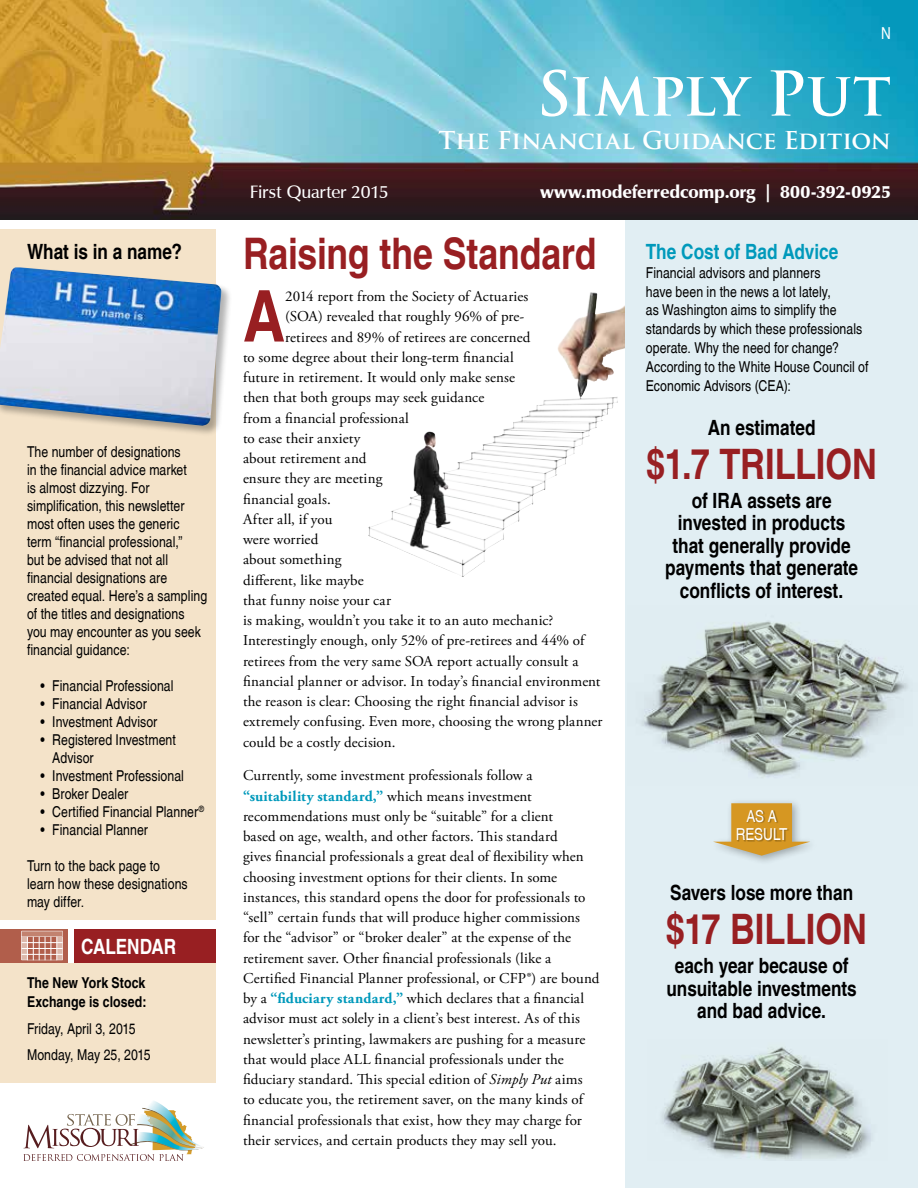
<style>
.page{position:relative;width:918px;height:1188px;background:#fff}
.page>*{position:absolute;margin:0;border:0;box-sizing:border-box;transform-origin:0 0}
.t1{font:700 condensed 71.4px "Helvetica Com";color:#981f22}
.t2{font:700 60px "Trajan Pro";letter-spacing:.005em;color:#fff}
.t3{font:700 condensed 43.5px "Helvetica Com";letter-spacing:-.005em;color:#981f22}
.t4{font:700 condensed 42px "Helvetica Com";letter-spacing:-.005em;color:#981f22}
.t5{font:700 24px "Trajan Pro";letter-spacing:-.01em;color:#fff}
.t6{font:700 condensed 21px/22.5px "Helvetica Com";color:#000;text-align:center}
.t7{font:700 condensed 21px "Helvetica Com";letter-spacing:-.005em;color:#fff}
.t8{font:900 18px "Zapf Humanist 601 BT";letter-spacing:-.01em;color:#fff}
.t9{font:600 18px "Zapf Humanist 601 BT";letter-spacing:-.015em;color:#fff}
.t10{font:condensed 16.5px/18px "Helvetica Com";letter-spacing:-.01em;color:#fff;text-align:center}
.t11{font:15px/20.2px "Adobe Garamond Pro";letter-spacing:.01em;color:#000}
.t12{font:condensed 15px/18px "Helvetica Com";letter-spacing:.005em;color:#000}
.t13{font:700 condensed 15px/19.5px "Helvetica Com";letter-spacing:.005em;color:#000}
.s1{font-weight:700;color:#09b}
.s2{font-style:italic}
</style>
<div class="page">
<img style="left:368px;top:295px;width:222px;height:247px">
<div style="left:0;top:230px;width:216px;height:690px;background:#f4e3c9"></div>
<svg style="left:23px;top:1101px;width:181px;height:60px"></svg>
<img style="left:0;top:0;width:918px;height:219px">
<div style="left:0;top:963px;width:216px;height:119px;background:#f4e3c9"></div>
<div style="left:74px;top:929px;width:142px;height:34px;background:#981f22"></div>
<div style="left:0;top:929px;width:68px;height:34px;background:#b15e4b"></div>
<svg style="left:22px;top:931px;width:41px;height:29px"></svg>
<div style="left:0;top:267px;width:232px;height:170px;background:#000;opacity:.3"></div>
<img style="left:0;top:267px;width:221px;height:159px">
<div style="left:625px;top:220px;width:293px;height:968px;background:#e1eef3"></div>
<div style="left:710px;top:798px;width:109px;height:68px;background:#000;opacity:.3"></div>
<svg style="left:713px;top:803px;width:97px;height:53px"></svg>
<div style="left:737px;top:810px;width:52px;height:31px;background:#000;opacity:.3"></div>
<img style="left:661px;top:1047px;width:210px;height:113px">
<img style="left:641px;top:621px;width:267px;height:157px">
<h3 class="t6" style="left:27px;top:240px;width:156px">What is in a name?</h3>
<p class="t12" style="left:27px;top:442px;width:182px">The number of designations<br>in the financial advice market<br>is almost dizzying. For simplification, this newsletter most often uses the generic term “financial professional,”<br>but be advised that not all financial designations are created equal. Here’s a sampling of the titles and designations you may encounter as you seek financial guidance:</p>
<p class="t12" style="left:40px;top:676px;width:135px">• Financial Professional</p>
<p class="t12" style="left:40px;top:694px;width:108px">• Financial Advisor</p>
<p class="t12" style="left:40px;top:712px;width:118px">• Investment Advisor</p>
<p class="t12" style="left:52px;top:730px;width:125px;text-indent:-12px">• Registered Investment<br>Advisor</p>
<p class="t12" style="left:40px;top:766px;width:145px">• Investment Professional</p>
<p class="t12" style="left:40px;top:784px;width:89px">• Broker Dealer</p>
<p class="t12" style="left:40px;top:802px;width:165px">• Certified Financial Planner<sup>®</sup></p>
<p class="t12" style="left:40px;top:820px;width:109px">• Financial Planner</p>
<p class="t12" style="left:27px;top:856px;width:162px">Turn to the back page to learn how these designations may differ.</p>
<h3 class="t7" style="left:81px;top:934px;width:97px">CALENDAR</h3>
<p class="t13" style="left:27px;top:973px;width:121px">The New York Stock<br>Exchange is closed:</p>
<p class="t12" style="left:27px;top:1015px;width:125px;line-height:26.2px">Friday, April 3, 2015<br>Monday, May 25, 2015</p>
<p class="t10" style="left:881px;top:24px;width:11px">N</p>
<p class="t9" style="left:250px;top:180px;width:140px">First Quarter 2015</p>
<h2 class="t2" style="left:537px;top:56px;width:356px">Simply Put</h2>
<h3 class="t5" style="left:438px;top:125px;width:454px">The Financial Guidance Edition</h3>
<p class="t8" style="left:540px;top:180px;width:352px">www.modeferredcomp.org | 800-392-0925</p>
<h3 class="t3" style="left:243px;top:228px;width:597px">Raising the Standard <sup>The</sup> <sup>Cost</sup> <sup>of</sup> <sup>Bad</sup> <sup>Advice</sup></h3>
<p class="t12" style="left:646px;top:263px;width:224px;line-height:18.9px">Financial advisors and planners<br>have been in the news a lot lately,<br>as Washington aims to simplify the standards by which these professionals operate. Why the need for change?<br>According to the White House Council of Economic Advisors (CEA):</p>
<h3 class="t6" style="left:708px;top:416px;width:109px">An estimated</h3>
<h3 class="t4" style="left:646px;top:438px;width:233px">$1.7 TRILLION</h3>
<h3 class="t6" style="left:665px;top:489px;width:195px">of IRA assets are invested in products that generally provide payments that generate conflicts of interest.</h3>
<h1 class="t1" style="left:243px;top:273px;width:44px">A</h1>
<p class="t11" style="left:285px;top:287px;width:245px">2014 report from the Society of Actuaries</p>
<p class="t11" style="left:285px;top:307px;width:241px">(SOA) revealed that roughly 96% of pre-</p>
<p class="t11" style="left:285px;top:327px;width:247px">retirees and 89% of retirees are concerned</p>
<p class="t11" style="left:243px;top:347px;width:272px">to some degree about their long-term financial</p>
<p class="t11" style="left:243px;top:368px;width:274px">future in retirement. It would only make sense</p>
<p class="t11" style="left:243px;top:388px;width:243px">then that both groups may seek guidance</p>
<p class="t11" style="left:243px;top:408px;width:167px">from a financial professional</p>
<p class="t11" style="left:243px;top:428px;width:119px">to ease their anxiety</p>
<p class="t11" style="left:243px;top:449px;width:125px">about retirement and</p>
<p class="t11" style="left:243px;top:469px;width:141px">ensure they are meeting</p>
<p class="t11" style="left:243px;top:489px;width:89px">financial goals.</p>
<p class="t11" style="left:243px;top:509px;width:91px">After all, if you</p>
<p class="t11" style="left:243px;top:530px;width:77px">were worried</p>
<p class="t11" style="left:243px;top:550px;width:100px">about something</p>
<p class="t11" style="left:243px;top:570px;width:122px">different, like maybe</p>
<p class="t11" style="left:243px;top:590px;width:150px">that funny noise your car</p>
<p class="t11" style="left:243px;top:611px;width:312px">is making, wouldn’t you take it to an auto mechanic?</p>
<p class="t11" style="left:243px;top:631px;width:343px">Interestingly enough, only 52% of pre-retirees and 44% of</p>
<p class="t11" style="left:243px;top:651px;width:337px">retirees from the very same SOA report actually consult a</p>
<p class="t11" style="left:243px;top:671px;width:359px">financial planner or advisor. In today’s financial environment</p>
<p class="t11" style="left:243px;top:692px;width:336px">the reason is clear: Choosing the right financial advisor is</p>
<p class="t11" style="left:243px;top:712px;width:361px">extremely confusing. Even more, choosing the wrong planner</p>
<p class="t11" style="left:243px;top:732px;width:154px">could be a costly decision.</p>
<p class="t11" style="left:243px;top:766px;width:358px">Currently, some investment professionals follow a <span class="s1">“suitability standard,”</span> which means investment recommendations must only be “suitable” for a client<br>based on age, wealth, and other factors. This standard<br>gives financial professionals a great deal of flexibility when choosing investment options for their clients. In some instances, this standard opens the door for professionals to “sell” certain funds that will produce higher commissions for the “advisor” or “broker dealer” at the expense of the retirement saver. Other financial professionals (like a Certified Financial Planner professional, or CFP®) are bound by a <span class="s1">“fiduciary standard,”</span> which declares that a financial advisor must act solely in a client’s best interest. As of this newsletter’s printing, lawmakers are pushing for a measure that would place ALL financial professionals under the fiduciary standard. This special edition of <span class="s2">Simply Put</span> aims<br>to educate you, the retirement saver, on the many kinds of financial professionals that exist, how they may charge for their services, and certain products they may sell you.</p>
<p class="t10" style="left:736px;top:807px;width:53px">AS A<br>RESULT</p>
<h3 class="t6" style="left:670px;top:882px;width:185px">Savers lose more than</h3>
<h3 class="t4" style="left:666px;top:903px;width:202px">$17 BILLION</h3>
<h3 class="t6" style="left:667px;top:954px;width:192px">each year because of unsuitable investments and bad advice.</h3>
</div>
